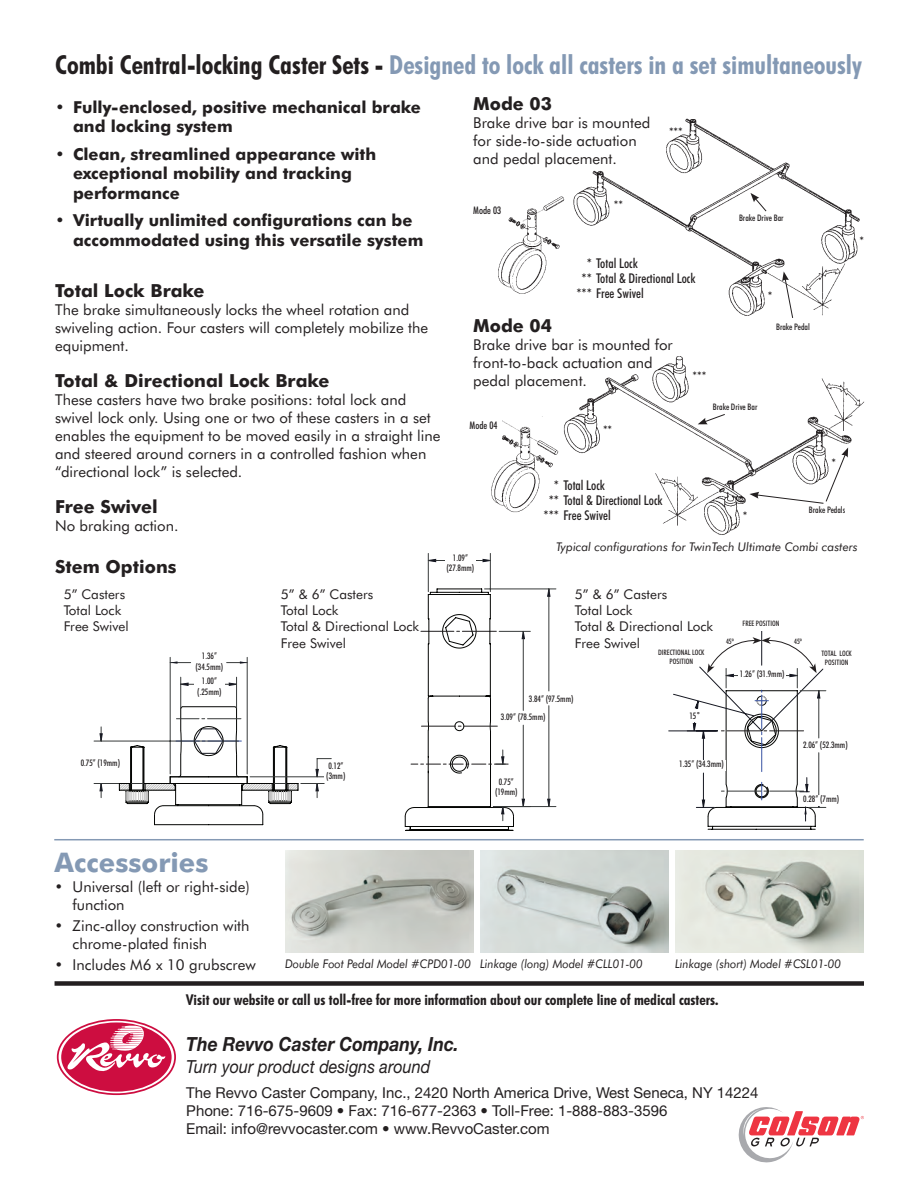
<style>
.page{position:relative;width:918px;height:1188px;background:#fff}
.page>*{position:absolute;margin:0;border:0;box-sizing:border-box;transform-origin:0 0}
.t1{font:700 27px "Futura BT";color:#8499b4}
.t2{font:700 condensed 26.25px "Futura BT";color:#8499b4}
.t3{font:italic 700 19.5px "Helvetica Neue";color:#231f20;scale:.9 1}
.t4{font:700 18px "Futura BT";color:#231f20}
.t5{font:italic 18px "Helvetica Neue";color:#231f20;scale:.9 1}
.t6{font:700 16.5px/19.5px "Futura BT";color:#231f20}
.t7{font:15px/18px "Futura BT";color:#231f20}
.t8{font:15px "Helvetica Neue";color:#231f20}
.t9{font:700 condensed 15px "Futura BT";color:#231f20}
.t10{font:13.5px "Futura BT";color:#231f20}
.t11{font:500 condensed 13.5px "Futura BT";color:#231f20}
.t12{font:italic 12px "Futura BT";color:#231f20;scale:.94 1}
.t13{font:italic 12px "Futura BT";color:#231f20}
.t14{font:500 condensed 12px "Futura BT";color:#231f20}
.t15{font:500 condensed 10.5px "Futura BT";color:#231f20}
.t16{font:500 condensed 9px "Futura BT";color:#231f20}
.t17{font:500 condensed 7.5px/9px "Futura BT";color:#231f20;text-align:center}
.s1{color:#231f20}
</style>
<div class="page">
<svg style="left:154px;top:814px;width:662px;height:17px"></svg>
<hr style="left:94px;top:741px;width:145px;height:1px;background:#373a3a">
<hr style="left:94px;top:783px;width:201px;height:1px;background:#373a3a">
<svg style="left:493px;top:814px;width:17px;height:7px"></svg>
<hr style="left:428px;top:553px;width:1px;height:39px;background:#373a3a">
<hr style="left:490px;top:553px;width:1px;height:39px;background:#373a3a">
<svg style="left:100px;top:559px;width:663px;height:255px"></svg>
<svg style="left:170px;top:661px;width:21px;height:3px"></svg>
<svg style="left:227px;top:661px;width:20px;height:3px"></svg>
<svg style="left:739px;top:1107px;width:125px;height:56px"></svg>
<svg style="left:58px;top:1020px;width:117px;height:74px"></svg>
<div style="left:57px;top:1019px;width:119px;height:76px;border:2px solid #cd0d40;border-radius:50%"></div>
<div style="left:61px;top:1022px;width:111px;height:70px;background:#cd0d40;border-radius:50%"></div>
<svg style="left:67px;top:1025px;width:99px;height:47px"></svg>
<div style="left:55px;top:981px;width:809px;height:5px;background:#231f20"></div>
<img style="left:285px;top:850px;width:189px;height:103px">
<img style="left:480px;top:850px;width:189px;height:103px">
<img style="left:675px;top:850px;width:189px;height:103px">
<div style="left:736px;top:620px;width:50px;height:11px;background:#fff"></div>
<svg style="left:693px;top:637px;width:133px;height:184px"></svg>
<div style="left:738px;top:670px;width:48px;height:10px;background:#fff"></div>
<div style="left:678px;top:760px;width:47px;height:10px;background:#fff"></div>
<div style="left:680px;top:712px;width:30px;height:10px;background:#fff"></div>
<hr style="left:54px;top:839px;width:810px;height:1px;background:#8499b4">
<img style="left:573px;top:118px;width:287px;height:198px">
<div style="left:627px;top:259px;width:87px;height:62px;background:#fff"></div>
<img style="left:498px;top:196px;width:67px;height:98px">
<img style="left:564px;top:356px;width:300px;height:179px">
<img style="left:491px;top:420px;width:73px;height:93px">
<div style="left:500px;top:713px;width:47px;height:10px;background:#fff"></div>
<div style="left:527px;top:695px;width:48px;height:10px;background:#fff"></div>
<div style="left:445px;top:554px;width:31px;height:17px;background:#fff"></div>
<div style="left:491px;top:778px;width:30px;height:17px;background:#fff"></div>
<div style="left:194px;top:652px;width:31px;height:18px;background:#fff"></div>
<div style="left:194px;top:677px;width:31px;height:18px;background:#fff"></div>
<div style="left:324px;top:762px;width:24px;height:17px;background:#fff"></div>
<div style="left:77px;top:759px;width:47px;height:10px;background:#fff"></div>
<div style="left:711px;top:403px;width:48px;height:12px;background:#fff"></div>
<div style="left:738px;top:214px;width:47px;height:12px;background:#fff"></div>
<svg style="left:698px;top:413px;width:28px;height:11px"></svg>
<svg style="left:750px;top:193px;width:17px;height:19px"></svg>
<svg style="left:782px;top:271px;width:12px;height:47px"></svg>
<div style="left:803px;top:506px;width:48px;height:12px;background:#fff"></div>
<svg style="left:749px;top:447px;width:99px;height:57px"></svg>
<p class="t2" style="left:55px;top:49px;width:808px"><span class="s1">Combi Central-locking Caster Sets -</span> Designed to lock all casters in a set simultaneously</p>
<p class="t6" style="left:73px;top:97px;width:349px;text-indent:-18px">• Fully-enclosed, positive mechanical brake and locking system</p>
<p class="t6" style="left:73px;top:144px;width:305px;text-indent:-18px">• Clean, streamlined appearance with exceptional mobility and tracking performance</p>
<p class="t6" style="left:73px;top:211px;width:352px;text-indent:-18px">• Virtually unlimited configurations can be accommodated using this versatile system</p>
<p class="t4" style="left:473px;top:93px;width:80px">Mode 03</p>
<p class="t7" style="left:473px;top:113px;width:179px">Brake drive bar is mounted for side-to-side actuation and pedal placement.</p>
<p class="t14" style="left:669px;top:124px;width:15px">***</p>
<p class="t14" style="left:614px;top:197px;width:11px">**</p>
<p class="t15" style="left:473px;top:204px;width:29px">Mode 03</p>
<p class="t16" style="left:739px;top:213px;width:46px">Brake Drive Bar</p>
<p class="t14" style="left:860px;top:234px;width:6px">*</p>
<p class="t11" style="left:587px;top:255px;width:53px">* Total Lock</p>
<p class="t11" style="left:582px;top:270px;width:116px">** Total &amp; Directional Lock</p>
<p class="t11" style="left:576px;top:285px;width:69px">*** Free Swivel</p>
<p class="t4" style="left:55px;top:279px;width:151px">Total Lock Brake</p>
<p class="t7" style="left:55px;top:300px;width:375px">The brake simultaneously locks the wheel rotation and swiveling action. Four casters will completely mobilize the equipment.</p>
<p class="t4" style="left:55px;top:369px;width:276px">Total &amp; Directional Lock Brake</p>
<p class="t7" style="left:55px;top:390px;width:387px">These casters have two brake positions: total lock and swivel lock only. Using one or two of these casters in a set enables the equipment to be moved easily in a straight line and steered around corners in a controlled fashion when “directional lock” is selected.</p>
<p class="t4" style="left:55px;top:495px;width:104px">Free Swivel</p>
<p class="t7" style="left:55px;top:516px;width:125px">No braking action.</p>
<p class="t14" style="left:768px;top:289px;width:6px">*</p>
<p class="t4" style="left:473px;top:315px;width:80px">Mode 04</p>
<p class="t7" style="left:473px;top:336px;width:201px">Brake drive bar is mounted for front-to-back actuation and pedal placement.</p>
<p class="t16" style="left:776px;top:321px;width:35px">Brake Pedal</p>
<p class="t14" style="left:693px;top:369px;width:15px">***</p>
<p class="t16" style="left:713px;top:401px;width:46px">Brake Drive Bar</p>
<p class="t15" style="left:470px;top:418px;width:29px">Mode 04</p>
<p class="t14" style="left:603px;top:422px;width:11px">**</p>
<p class="t14" style="left:832px;top:455px;width:6px">*</p>
<p class="t11" style="left:554px;top:477px;width:53px">* Total Lock</p>
<p class="t11" style="left:549px;top:492px;width:116px">** Total &amp; Directional Lock</p>
<p class="t11" style="left:544px;top:507px;width:69px">*** Free Swivel</p>
<p class="t13" style="left:556px;top:539px;width:303px">Typical configurations for TwinTech Ultimate Combi casters</p>
<p class="t16" style="left:809px;top:505px;width:38px">Brake Pedals</p>
<p class="t14" style="left:743px;top:508px;width:6px">*</p>
<p class="t16" style="left:453px;top:552px;width:17px">1.09”</p>
<p class="t16" style="left:447px;top:562px;width:29px">(27.8mm)</p>
<p class="t4" style="left:55px;top:556px;width:123px">Stem Options</p>
<p class="t10" style="left:64px;top:586px;width:63px">5” Casters</p>
<p class="t10" style="left:64px;top:602px;width:59px">Total Lock</p>
<p class="t10" style="left:64px;top:618px;width:67px">Free Swivel</p>
<p class="t10" style="left:281px;top:586px;width:94px">5” &amp; 6” Casters</p>
<p class="t10" style="left:281px;top:602px;width:59px">Total Lock</p>
<p class="t10" style="left:281px;top:618px;width:140px">Total &amp; Directional Lock</p>
<p class="t10" style="left:281px;top:635px;width:67px">Free Swivel</p>
<p class="t10" style="left:575px;top:586px;width:94px">5” &amp; 6” Casters</p>
<p class="t10" style="left:575px;top:602px;width:59px">Total Lock</p>
<p class="t10" style="left:575px;top:618px;width:140px">Total &amp; Directional Lock</p>
<p class="t10" style="left:575px;top:635px;width:67px">Free Swivel</p>
<p class="t17" style="left:743px;top:618px;width:38px">FREE POSITION</p>
<p class="t17" style="left:726px;top:637px;width:9px">45º</p>
<p class="t17" style="left:794px;top:637px;width:9px">45º</p>
<p class="t16" style="left:740px;top:668px;width:46px">1.26” (31.9mm)</p>
<p class="t17" style="left:658px;top:647px;width:48px">DIRECTIONAL LOCK<br>POSITION</p>
<p class="t17" style="left:821px;top:649px;width:32px">TOTAL LOCK<br>POSITION</p>
<p class="t16" style="left:202px;top:651px;width:17px">1.36”</p>
<p class="t16" style="left:196px;top:661px;width:29px">(34.5mm)</p>
<p class="t16" style="left:202px;top:675px;width:17px">1.00”</p>
<p class="t16" style="left:197px;top:686px;width:26px">(.25mm)</p>
<p class="t16" style="left:529px;top:693px;width:46px">3.84” (97.5mm)</p>
<p class="t16" style="left:81px;top:757px;width:41px">0.75” (19mm)</p>
<p class="t16" style="left:328px;top:760px;width:17px">0.12”</p>
<p class="t16" style="left:326px;top:770px;width:21px">(3mm)</p>
<p class="t16" style="left:501px;top:711px;width:46px">3.09” (78.5mm)</p>
<p class="t16" style="left:499px;top:776px;width:17px">0.75”</p>
<p class="t16" style="left:495px;top:786px;width:24px">(19mm)</p>
<p class="t16" style="left:689px;top:710px;width:13px">15˚</p>
<p class="t16" style="left:679px;top:758px;width:46px">1.35” (34.3mm)</p>
<p class="t16" style="left:803px;top:739px;width:46px">2.06” (52.3mm)</p>
<p class="t16" style="left:803px;top:794px;width:37px">0.28” (7mm)</p>
<p class="t1" style="left:55px;top:846px;width:155px">Accessories</p>
<p class="t7" style="left:73px;top:878px;width:179px;text-indent:-18px">• Universal (left or right-side) function</p>
<p class="t7" style="left:73px;top:917px;width:178px;text-indent:-18px">• Zinc-alloy construction with chrome-plated finish</p>
<p class="t7" style="left:55px;top:955px;width:203px">• Includes M6 x 10 grubscrew</p>
<p class="t12" style="left:285px;top:956px;width:199px">Double Foot Pedal Model #CPD01-00</p>
<p class="t12" style="left:480px;top:956px;width:174px">Linkage (long) Model #CLL01-00</p>
<p class="t12" style="left:675px;top:956px;width:178px">Linkage (short) Model #CSL01-00</p>
<p class="t9" style="left:186px;top:991px;width:534px">Visit our website or call us toll-free for more information about our complete line of medical casters.</p>
<p class="t3" style="left:186px;top:1032px;width:304px">The Revvo Caster Company, Inc.</p>
<p class="t5" style="left:186px;top:1056px;width:273px">Turn your product designs around</p>
<p class="t8" style="left:186px;top:1084px;width:574px">The Revvo Caster Company, Inc., 2420 North America Drive, West Seneca, NY 14224</p>
<p class="t8" style="left:186px;top:1102px;width:483px">Phone: 716-675-9609 • Fax: 716-677-2363 • Toll-Free: 1-888-883-3596</p>
<p class="t8" style="left:186px;top:1120px;width:365px">Email: info@revvocaster.com • www.RevvoCaster.com</p>
</div>
